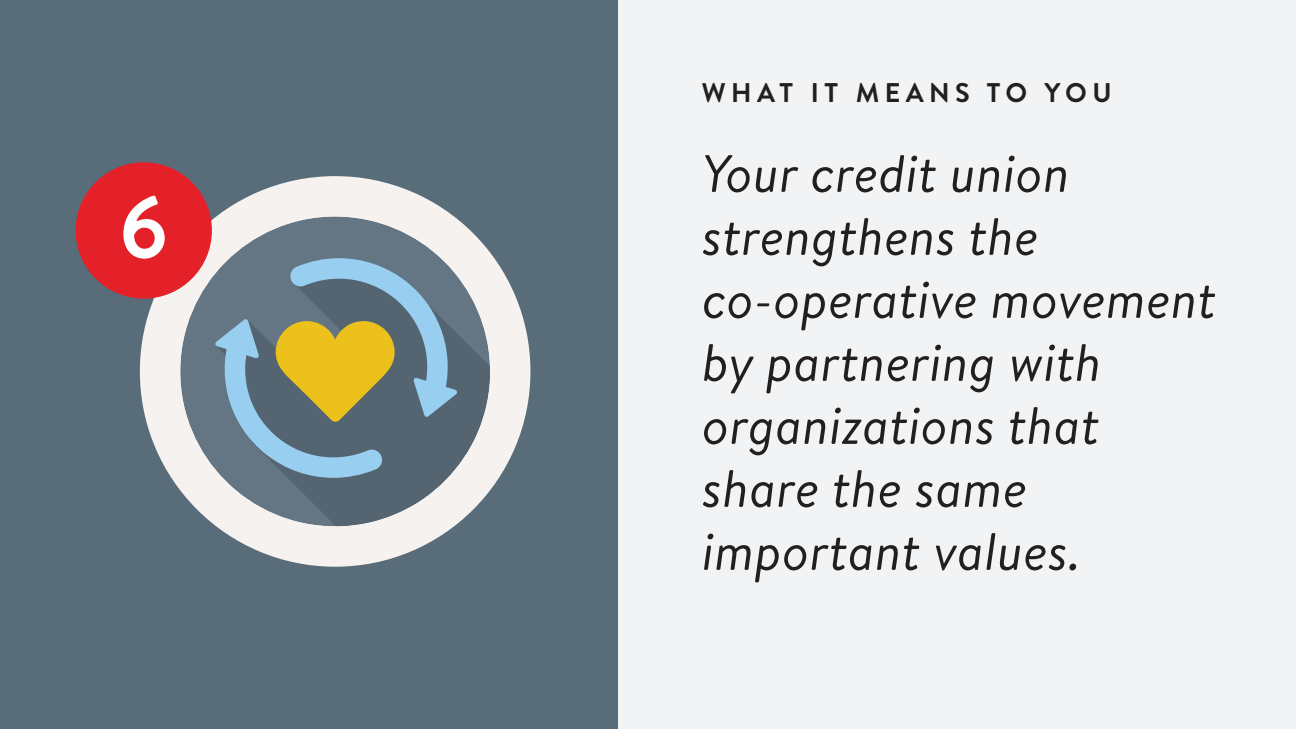
<style>
.page{position:relative;width:1296px;height:729px;background:#f2f3f4}
.page>*{position:absolute;margin:0;border:0;box-sizing:border-box;transform-origin:0 0}
.t1{font:700 86.4px "Brandon Text";color:#fff}
.t2{font:italic 52.5px/63px "Brandon Text";letter-spacing:.005em;color:#231f20}
.t3{font:700 27px "Brandon Text";letter-spacing:.2em;color:#231f20}
</style>
<div class="page">
<div style="left:0;top:0;width:618px;height:729px;background:#596c7a"></div>
<div style="left:140px;top:176px;width:390px;height:391px;background:#f5f2f0;border-radius:50%"></div>
<svg style="left:180px;top:217px;width:310px;height:309px;fill:#647584"></svg>
<svg style="left:216px;top:504px;width:209px;height:22px"></svg>
<svg style="left:215px;top:258px;width:275px;height:246px;background:#818f89"></svg>
<div style="left:76px;top:162px;width:136px;height:137px;background:#e42028;border-radius:50%"></div>
<h1 class="t1" style="left:119px;top:168px;width:52px">6</h1>
<p class="t3" style="left:702px;top:74px;width:411px">WHAT IT MEANS TO YOU</p>
<p class="t2" style="left:702px;top:141px;width:516px">Your credit union strengthens the co-operative movement by partnering with organizations that share the same important values.</p>
</div>
